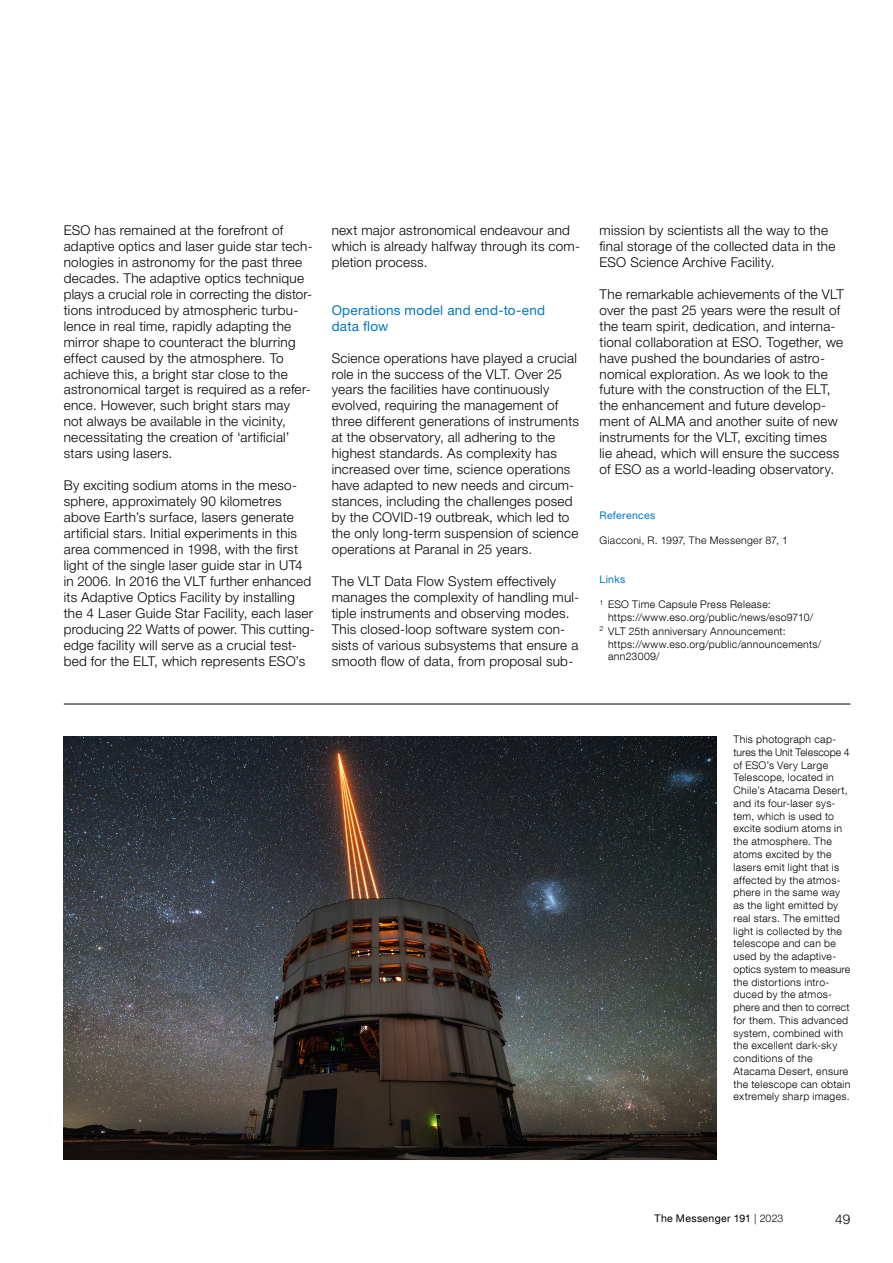
<style>
.page{position:relative;width:893px;height:1263px;background:#fff}
.page>*{position:absolute;margin:0;border:0;box-sizing:border-box;transform-origin:0 0}
._45_9pt{font:300 13.5px/15.9px "Helvetica Neue LT Pro";letter-spacing:.02em;color:#000}
._55_9pt_blue{font:13.5px/15.9px "Helvetica Neue LT Pro";letter-spacing:.02em;color:#0078c2}
.Figure_captions{font:300 10.5px/12.8px "Helvetica Neue LT Com";letter-spacing:.03em;color:#000}
.Links_notes__numbered{font:300 10.5px/12.8px "Helvetica Neue LT Com";letter-spacing:.03em;color:#000}
._45_7pt_ZA_3_mm__left_align{font:300 10.5px "Helvetica Neue LT Pro";letter-spacing:.03em;color:#000}
.t1{font:10.5px "Helvetica Neue LT Com";letter-spacing:.03em;color:#000}
._45_7pt_ZA_3_mm__left_align-2{font:10.5px "Helvetica Neue LT Pro";letter-spacing:.025em;color:#0078c2}
.s1{font-family:"Helvetica Neue LT Pro";font-weight:300}
</style>
<div class="page">
<hr style="left:64px;top:704px;width:786px;height:1px;background:#000">
<img style="left:64px;top:736px;width:652px;height:424px">
<p class="_45_9pt" style="left:64px;top:222px;width:250px">ESO has remained at the forefront of adaptive optics and laser guide star tech&shy;nologies in astronomy for the past three decades. The adaptive optics technique plays a crucial role in correcting the distor&shy;tions introduced by atmospheric turbu&shy;lence in real time, rapidly adapting the mirror shape to counteract the blurring effect caused by the atmosphere. To achieve this, a bright star close to the astronomical target is required as a refer&shy;ence. However, such bright stars may<br>not always be available in the vicinity, necessitating the creation of ‘artificial’ stars using lasers.</p>
<p class="_45_9pt" style="left:64px;top:477px;width:252px">By exciting sodium atoms in the meso&shy;sphere, approximately 90 kilometres above Earth’s surface, lasers generate artificial stars. Initial experiments in this area commenced in 1998, with the first light of the single laser guide star in UT4 in 2006. In 2016 the VLT further enhanced its Adaptive Optics Facility by installing the 4 Laser Guide Star Facility, each laser producing 22 Watts of power. This cutting&shy;edge facility will serve as a crucial test&shy;bed for the ELT, which represents ESO’s</p>
<p class="_45_9pt" style="left:332px;top:222px;width:250px">next major astronomical endeavour and which is already halfway through its com&shy;pletion process.</p>
<p class="_55_9pt_blue" style="left:332px;top:302px;width:215px">Operations model and end-to-end data flow</p>
<p class="_45_9pt" style="left:332px;top:350px;width:249px">Science operations have played a crucial role in the success of the VLT. Over 25 years the facilities have continuously evolved, requiring the management of three different generations of instruments at the observatory, all adhering to the highest standards. As complexity has increased over time, science operations have adapted to new needs and circum&shy;stances, including the challenges posed by the COVID-19 outbreak, which led to the only long-term suspension of science operations at Paranal in 25 years.</p>
<p class="_45_9pt" style="left:332px;top:573px;width:249px">The VLT Data Flow System effectively manages the complexity of handling mul&shy;tiple instruments and observing modes.<br>This closed-loop software system con&shy;sists of various subsystems that ensure a smooth flow of data, from proposal sub-</p>
<p class="_45_9pt" style="left:600px;top:222px;width:237px">mission by scientists all the way to the final storage of the collected data in the<br>ESO Science Archive Facility.</p>
<p class="_45_9pt" style="left:600px;top:286px;width:246px">The remarkable achievements of the VLT over the past 25 years were the result of the team spirit, dedication, and interna&shy;tional collaboration at ESO. Together, we have pushed the boundaries of astro&shy;nomical exploration. As we look to the future with the construction of the ELT, the enhancement and future develop&shy;ment of ALMA and another suite of new instruments for the VLT, exciting times<br>lie ahead, which will ensure the success of ESO as a world-leading observatory.</p>
<p class="_45_7pt_ZA_3_mm__left_align-2" style="left:600px;top:509px;width:57px">References</p>
<p class="_45_7pt_ZA_3_mm__left_align" style="left:600px;top:534px;width:190px">Giacconi, R. 1997, The Messenger 87, 1</p>
<p class="_45_7pt_ZA_3_mm__left_align-2" style="left:600px;top:572px;width:27px">Links</p>
<p class="Links_notes__numbered" style="left:608px;top:598px;width:207px;text-indent:-9px"><sup>1</sup> ESO Time Capsule Press Release: https://www.eso.org/public/news/eso9710/</p>
<p class="Links_notes__numbered" style="left:608px;top:624px;width:215px;text-indent:-9px"><sup>2</sup> VLT 25th anniversary Announcement: https://www.eso.org/public/announcements/ ann23009/</p>
<p class="Figure_captions" style="left:733px;top:733px;width:118px">This photograph cap&shy;tures the Unit Telescope 4 of ESO’s Very Large<br>Telescope, located in<br>Chile’s Atacama Desert, and its four-laser sys&shy;tem, which is used to excite sodium atoms in the atmosphere. The atoms excited by the lasers emit light that is affected by the atmos&shy;phere in the same way as the light emitted by real stars. The emitted light is collected by the telescope and can be used by the adaptive&shy;optics system to measure the distortions intro&shy;duced by the atmos&shy;phere and then to correct for them. This advanced system, combined with the excellent dark-sky conditions of the<br>Atacama Desert, ensure the telescope can obtain extremely sharp images.</p>
<p class="t1" style="left:655px;top:1211px;width:130px">The Messenger 191 <span class="s1">| 2023</span></p>
<p class="_45_9pt" style="left:835px;top:1211px;width:17px">49</p>
</div>
